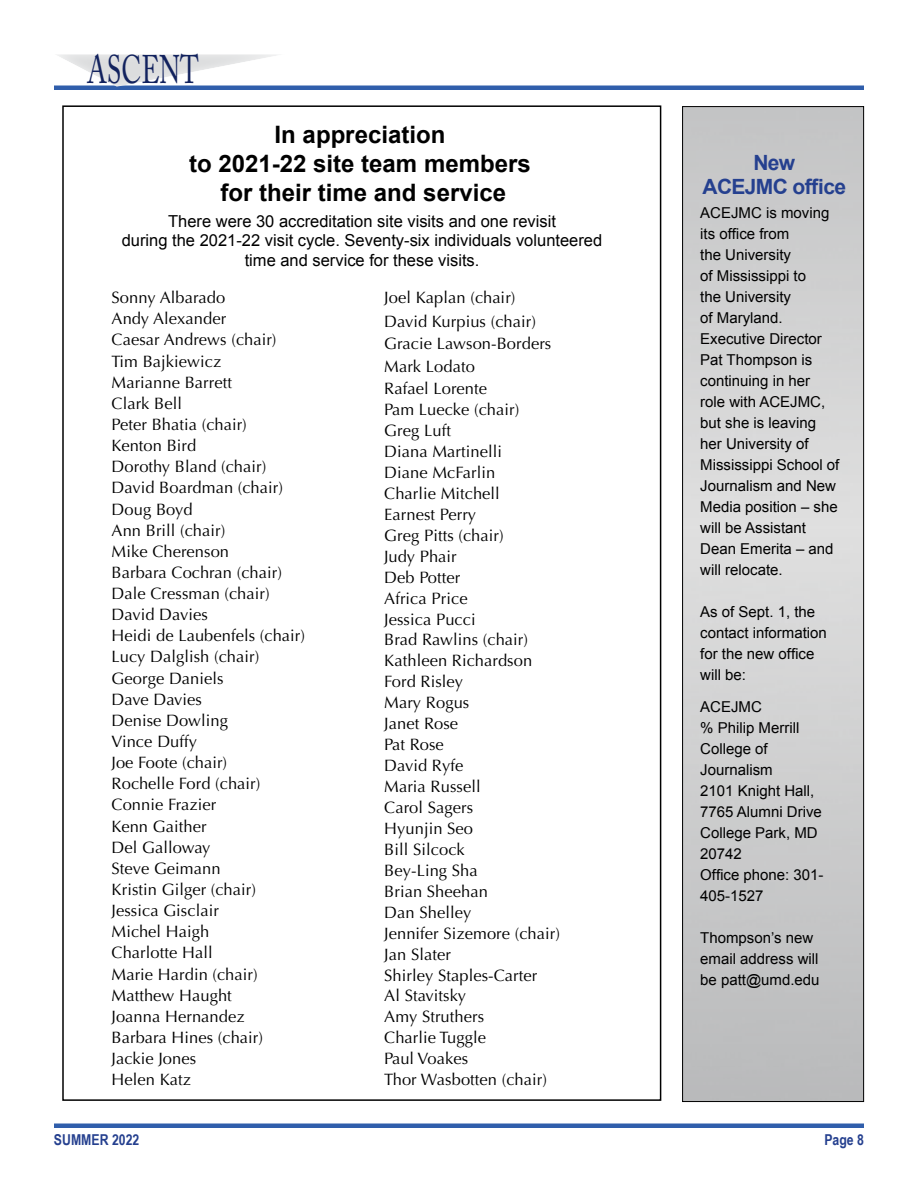
<style>
.page{position:relative;width:918px;height:1188px;background:#fff}
.page>*{position:absolute;margin:0;border:0;box-sizing:border-box;transform-origin:0 0}
.t1{font:39.6px "Adobe Caslon Pro";color:#12225e;scale:.67 1}
.t2{font:700 24px/28.8px "Arial";color:#000;text-align:center}
.t3{font:700 21px/24px "Arial";letter-spacing:-.03em;color:#25408f;text-align:center}
.t4{font:16.5px/21.1px "Optima";letter-spacing:.005em;color:#000}
.t5{font:16.5px/19.8px "Arial";color:#000;text-align:center}
.t6{font:15px/21px "Arial";color:#000}
.t7{font:700 15px "Arial Narrow";color:#25408f}
</style>
<div class="page">
<hr style="left:54px;top:86px;width:810px;height:4px;background:#305eab">
<div style="left:41px;top:45px;width:257px;height:45px;background:#fff;opacity:.75"></div>
<hr style="left:54px;top:1124px;width:810px;height:4px;background:#305eab">
<div style="left:682px;top:106px;width:182px;height:996px;border:1px solid #000"></div>
<h1 class="t1" style="left:87px;top:46px;width:168px">ASCENT</h1>
<h2 class="t2" style="left:189px;top:121px;width:343px">In appreciation<br>to 2021-22 site team members for their time and service</h2>
<p class="t5" style="left:122px;top:211px;width:482px">There were 30 accreditation site visits and one revisit<br>during the 2021-22 visit cycle. Seventy-six individuals volunteered time and service for these visits.</p>
<p class="t4" style="left:112px;top:287px;width:195px">Sonny Albarado<br>Andy Alexander<br>Caesar Andrews (chair)<br>Tim Bajkiewicz<br>Marianne Barrett<br>Clark Bell<br>Peter Bhatia (chair)<br>Kenton Bird<br>Dorothy Bland (chair)<br>David Boardman (chair)<br>Doug Boyd<br>Ann Brill (chair)<br>Mike Cherenson<br>Barbara Cochran (chair)<br>Dale Cressman (chair)<br>David Davies<br>Heidi de Laubenfels (chair)<br>Lucy Dalglish (chair)<br>George Daniels<br>Dave Davies<br>Denise Dowling<br>Vince Duffy<br>Joe Foote (chair)<br>Rochelle Ford (chair)<br>Connie Frazier<br>Kenn Gaither<br>Del Galloway<br>Steve Geimann<br>Kristin Gilger (chair)<br>Jessica Gisclair<br>Michel Haigh<br>Charlotte Hall<br>Marie Hardin (chair)<br>Matthew Haught<br>Joanna Hernandez<br>Barbara Hines (chair)<br>Jackie Jones<br>Helen Katz</p>
<p class="t4" style="left:384px;top:286px;width:153px;line-height:24px">Joel Kaplan (chair)<br>David Kurpius (chair)</p>
<p class="t4" style="left:384px;top:333px;width:169px;line-height:22.5px">Gracie Lawson-Borders<br>Mark Lodato<br>Rafael Lorente</p>
<p class="t4" style="left:384px;top:399px;width:177px">Pam Luecke (chair)<br>Greg Luft<br>Diana Martinelli<br>Diane McFarlin<br>Charlie Mitchell<br>Earnest Perry<br>Greg Pitts (chair)<br>Judy Phair<br>Deb Potter<br>Africa Price<br>Jessica Pucci<br>Brad Rawlins (chair)<br>Kathleen Richardson<br>Ford Risley<br>Mary Rogus<br>Janet Rose<br>Pat Rose<br>David Ryfe<br>Maria Russell<br>Carol Sagers<br>Hyunjin Seo<br>Bill Silcock<br>Bey-Ling Sha<br>Brian Sheehan<br>Dan Shelley<br>Jennifer Sizemore (chair)<br>Jan Slater<br>Shirley Staples-Carter<br>Al Stavitsky<br>Amy Struthers<br>Charlie Tuggle<br>Paul Voakes<br>Thor Wasbotten (chair)</p>
<p class="t3" style="left:702px;top:152px;width:145px">New<br>ACEJMC office</p>
<p class="t6" style="left:700px;top:203px;width:141px">ACEJMC is moving its office from<br>the University<br>of Mississippi to<br>the University<br>of Maryland.<br>Executive Director<br>Pat Thompson is continuing in her<br>role with ACEJMC, but she is leaving her University of<br>Mississippi School of<br>Journalism and New<br>Media position – she will be Assistant<br>Dean Emerita – and will relocate.</p>
<p class="t6" style="left:700px;top:602px;width:128px">As of Sept. 1, the contact information for the new office will be:</p>
<p class="t6" style="left:700px;top:696px;width:125px">ACEJMC<br>% Philip Merrill<br>College of<br>Journalism<br>2101 Knight Hall,<br>7765 Alumni Drive<br>College Park, MD<br>20742<br>Office phone: 301-<br>405-1527</p>
<p class="t6" style="left:700px;top:927px;width:121px">Thompson’s new email address will be patt@umd.edu</p>
<p class="t7" style="left:54px;top:1128px;width:87px">SUMMER 2022</p>
<p class="t7" style="left:824px;top:1128px;width:41px">Page 8</p>
</div>
